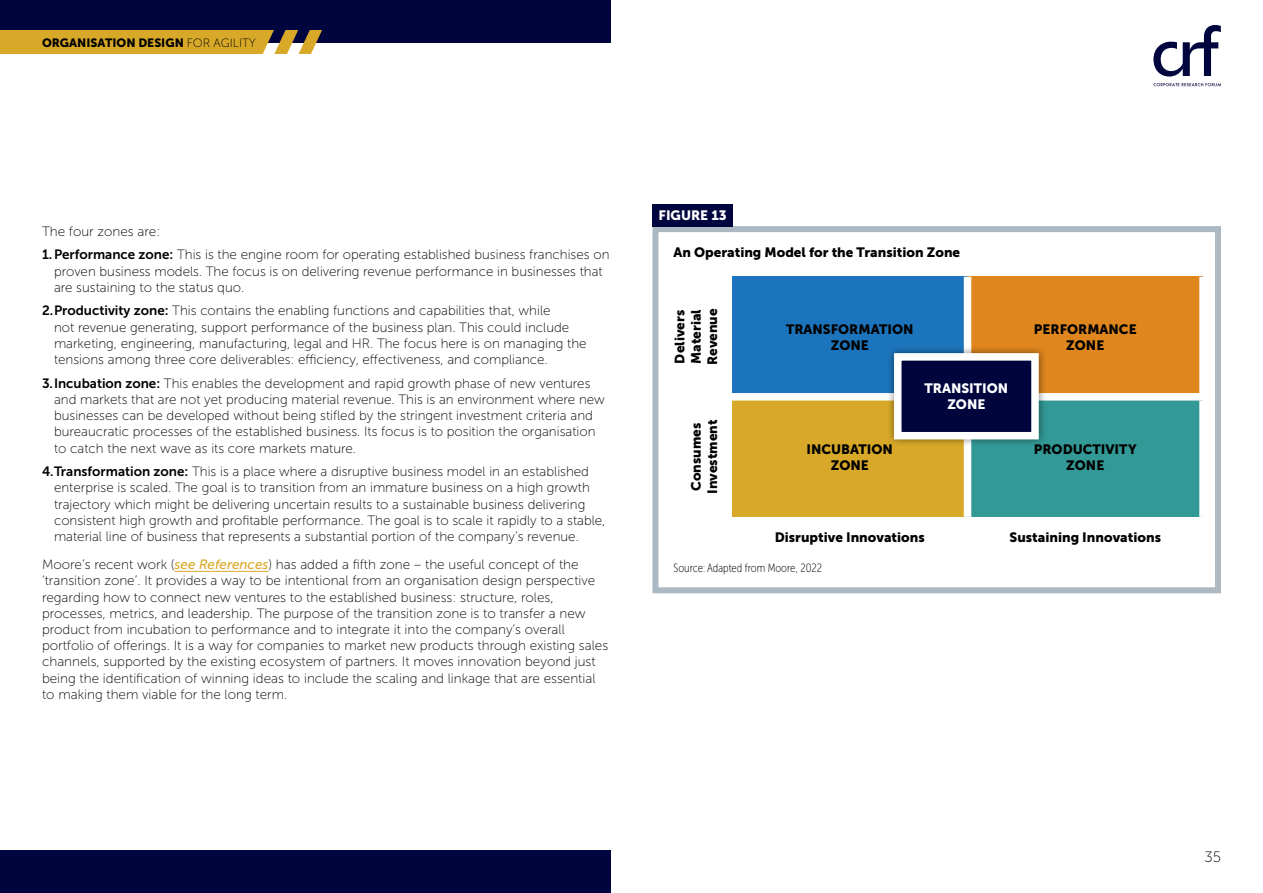
<style>
.page{position:relative;width:1263px;height:893px;background:#fff}
.page>*{position:absolute;margin:0;border:0;box-sizing:border-box;transform-origin:0 0}
.t1{font:15px "Museo Sans 100";color:#000}
.t2{font:13.5px/16.2px "Museo Sans 100";color:#000}
.t3{font:13.5px/16.2px "Museo Sans 900";color:#000;text-align:center}
.t4{font:13.5px/16.2px "Museo Sans 900";color:#fff;text-align:center}
.t5{font:12px "Museo Sans 900";color:#000}
.t6{font:12px "Museo Sans Cond 100";color:#000}
.s1{font-family:"Museo Sans 100"}
.s2{font-family:"Museo Sans 700"}
.s3{font-family:"Museo Sans 500";font-style:italic;color:#d8a928}
</style>
<div class="page">
<div style="left:0;top:0;width:610px;height:42px;background:#00053e"></div>
<div style="left:0;top:851px;width:610px;height:42px;background:#00053e"></div>
<svg style="left:1153px;top:25px;width:68px;height:52px"></svg>
<svg style="left:1153px;top:83px;width:68px;height:3px"></svg>
<svg style="left:0;top:30px;width:322px;height:24px;background:#d0a532"></svg>
<hr style="left:175px;top:571px;width:93px;height:1px;background:#d8a928">
<div style="left:652px;top:226px;width:569px;height:367px;border:6px solid #acb8c2"></div>
<div style="left:652px;top:204px;width:81px;height:22px;background:#00053e"></div>
<div style="left:732px;top:277px;width:235px;height:120px;background:#1c75bc"></div>
<div style="left:967px;top:277px;width:236px;height:120px;background:#df861e"></div>
<div style="left:732px;top:397px;width:235px;height:120px;background:#d8a928"></div>
<div style="left:967px;top:397px;width:236px;height:120px;background:#329996"></div>
<div style="left:964px;top:277px;width:7px;height:116px;background:#fff"></div>
<div style="left:1199px;top:277px;width:8px;height:116px;background:#fff"></div>
<div style="left:732px;top:393px;width:235px;height:8px;background:#fff"></div>
<div style="left:967px;top:393px;width:240px;height:8px;background:#fff"></div>
<div style="left:964px;top:401px;width:7px;height:116px;background:#fff"></div>
<div style="left:1199px;top:401px;width:8px;height:116px;background:#fff"></div>
<div style="left:886px;top:345px;width:161px;height:103px;background:#000;opacity:.5"></div>
<div style="left:898px;top:357px;width:137px;height:79px;background:#00053e"></div>
<div style="left:894px;top:353px;width:145px;height:86px;border:8px solid #fff"></div>
<p class="t5" style="left:42px;top:35px;width:215px">ORGANISATION DESIGN <span class="s1">FOR AGILITY</span></p>
<p class="t2" style="left:42px;top:219px;width:569px;line-height:23.7px">The four zones are:<br><span class="s2">1.Performance zone:</span> This is the engine room for operating established business franchises on</p>
<p class="t2" style="left:54px;top:263px;width:550px">proven business models. The focus is on delivering revenue performance in businesses that are sustaining to the status quo.</p>
<p class="t2" style="left:54px;top:303px;width:534px;text-indent:-12px"><span class="s2">2.Productivity zone:</span> This contains the enabling functions and capabilities that, while<br>not revenue generating, support performance of the business plan. This could include marketing, engineering, manufacturing, legal and HR. The focus here is on managing the tensions among three core deliverables: efficiency, effectiveness, and compliance.</p>
<p class="t2" style="left:54px;top:375px;width:552px;text-indent:-12px"><span class="s2">3.Incubation zone:</span> This enables the development and rapid growth phase of new ventures and markets that are not yet producing material revenue. This is an environment where new businesses can be developed without being stifled by the stringent investment criteria and bureaucratic processes of the established business. Its focus is to position the organisation to catch the next wave as its core markets mature.</p>
<p class="t2" style="left:54px;top:464px;width:553px;text-indent:-12px"><span class="s2">4.Transformation zone:</span> This is a place where a disruptive business model in an established enterprise is scaled. The goal is to transition from an immature business on a high growth trajectory which might be delivering uncertain results to a sustainable business delivering consistent high growth and profitable performance. The goal is to scale it rapidly to a stable, material line of business that represents a substantial portion of the company’s revenue.</p>
<p class="t2" style="left:42px;top:557px;width:568px">Moore’s recent work (<span class="s3">see References</span>) has added a fifth zone – the useful concept of the ‘transition zone’. It provides a way to be intentional from an organisation design perspective regarding how to connect new ventures to the established business: structure, roles, processes, metrics, and leadership. The purpose of the transition zone is to transfer a new product from incubation to performance and to integrate it into the company’s overall portfolio of offerings. It is a way for companies to market new products through existing sales channels, supported by the existing ecosystem of partners. It moves innovation beyond just being the identification of winning ideas to include the scaling and linkage that are essential to making them viable for the long term.</p>
<p class="t4" style="left:659px;top:207px;width:70px">FIGURE 13</p>
<p class="t3" style="left:673px;top:244px;width:288px">An Operating Model for the Transition Zone</p>
<p class="t3" style="left:672px;top:365px;width:58px;text-align:justify;rotate:-90deg">Delivers Material Revenue</p>
<p class="t3" style="left:688px;top:494px;width:76px;text-align:left;rotate:-90deg">Consumes<br>Investment</p>
<p class="t3" style="left:786px;top:321px;width:129px">TRANSFORMATION<br>ZONE</p>
<p class="t3" style="left:1034px;top:321px;width:104px">PERFORMANCE<br>ZONE</p>
<p class="t4" style="left:924px;top:380px;width:85px">TRANSITION<br>ZONE</p>
<p class="t3" style="left:806px;top:441px;width:88px">INCUBATION<br>ZONE</p>
<p class="t3" style="left:1034px;top:441px;width:104px">PRODUCTIVITY<br>ZONE</p>
<p class="t3" style="left:775px;top:529px;width:152px">Disruptive Innovations</p>
<p class="t3" style="left:1009px;top:529px;width:153px">Sustaining Innovations</p>
<p class="t6" style="left:673px;top:562px;width:150px">Source: Adapted from Moore, 2022</p>
<p class="t1" style="left:1204px;top:849px;width:18px">35</p>
</div>
